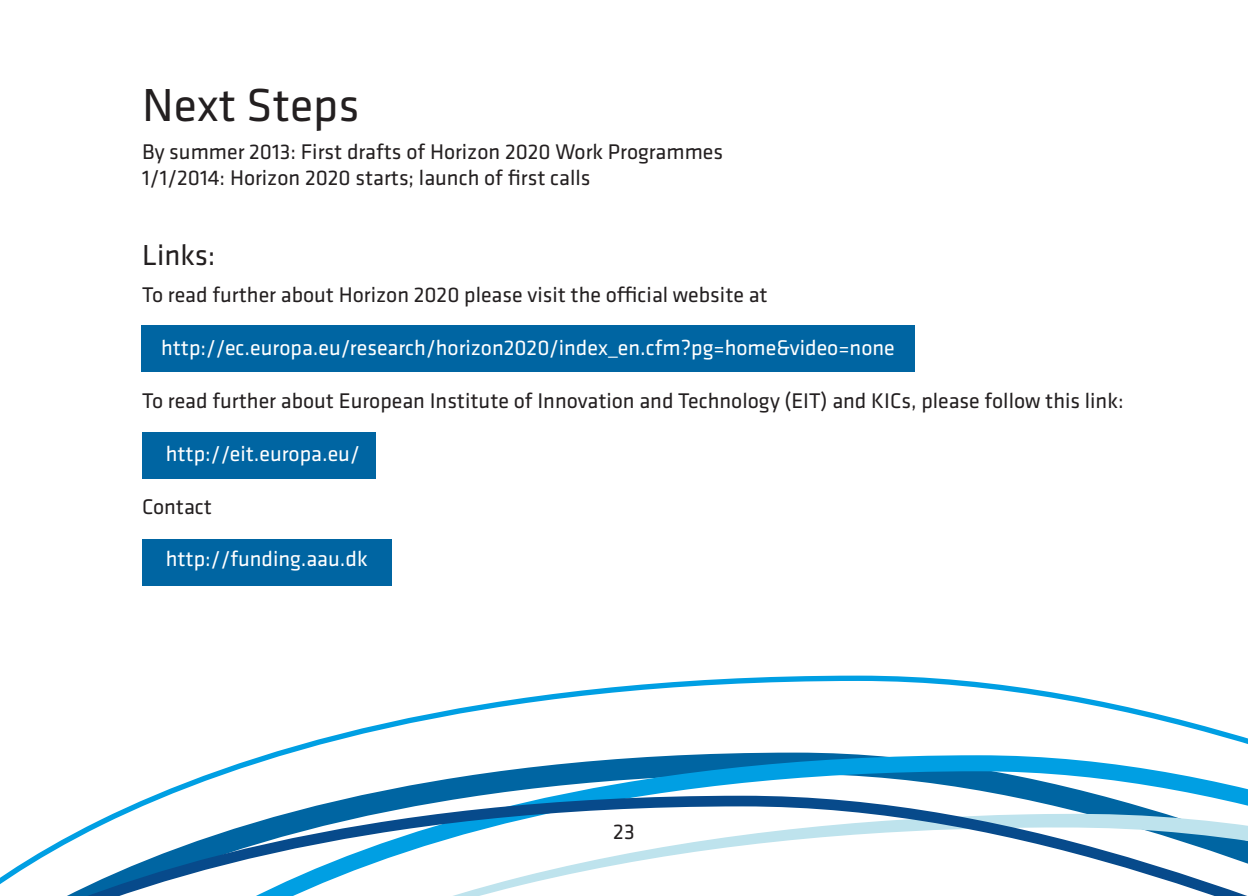
<style>
.page{position:relative;width:1248px;height:896px;background:#fff}
.page>*{position:absolute;margin:0;border:0;box-sizing:border-box;transform-origin:0 0}
.overskrift{font:48px "Klavika";color:#231f20}
.underoverskrift{font:30px "Klavika";color:#231f20}
.tekst{font:22px "Klavika";color:#231f20}
.tekst-2{font:22px "Klavika";color:#fff}
</style>
<div class="page">
<div style="left:142px;top:539px;width:249px;height:46px;background:#0065a2"></div>
<div style="left:142px;top:432px;width:234px;height:47px;background:#0065a2"></div>
<div style="left:142px;top:325px;width:772px;height:46px;background:#0065a2"></div>
<svg style="left:153px;top:675px;width:1094px;height:121px"></svg>
<svg style="left:0;top:796px;width:1247px;height:100px"></svg>
<p class="overskrift" style="left:142px;top:74px;width:219px">Next Steps</p>
<p class="tekst" style="left:142px;top:137px;width:582px">By summer 2013: First drafts of Horizon 2020 Work Programmes</p>
<p class="tekst" style="left:142px;top:164px;width:450px">1/1/2014: Horizon 2020 starts; launch of first calls</p>
<p class="underoverskrift" style="left:142px;top:235px;width:75px">Links:</p>
<p class="tekst" style="left:142px;top:281px;width:627px">To read further about Horizon 2020 please visit the official website at</p>
<p class="tekst-2" style="left:161px;top:333px;width:735px">http://ec.europa.eu/research/horizon2020/index_en.cfm?pg=home&amp;video=none</p>
<p class="tekst" style="left:142px;top:386px;width:982px">To read further about European Institute of Innovation and Technology (EIT) and KICs, please follow this link:</p>
<p class="tekst-2" style="left:166px;top:439px;width:195px">http://eit.europa.eu/</p>
<p class="tekst" style="left:142px;top:492px;width:71px">Contact</p>
<p class="tekst-2" style="left:166px;top:545px;width:203px">http://funding.aau.dk</p>
<p class="tekst" style="left:613px;top:817px;width:23px">23</p>
</div>
